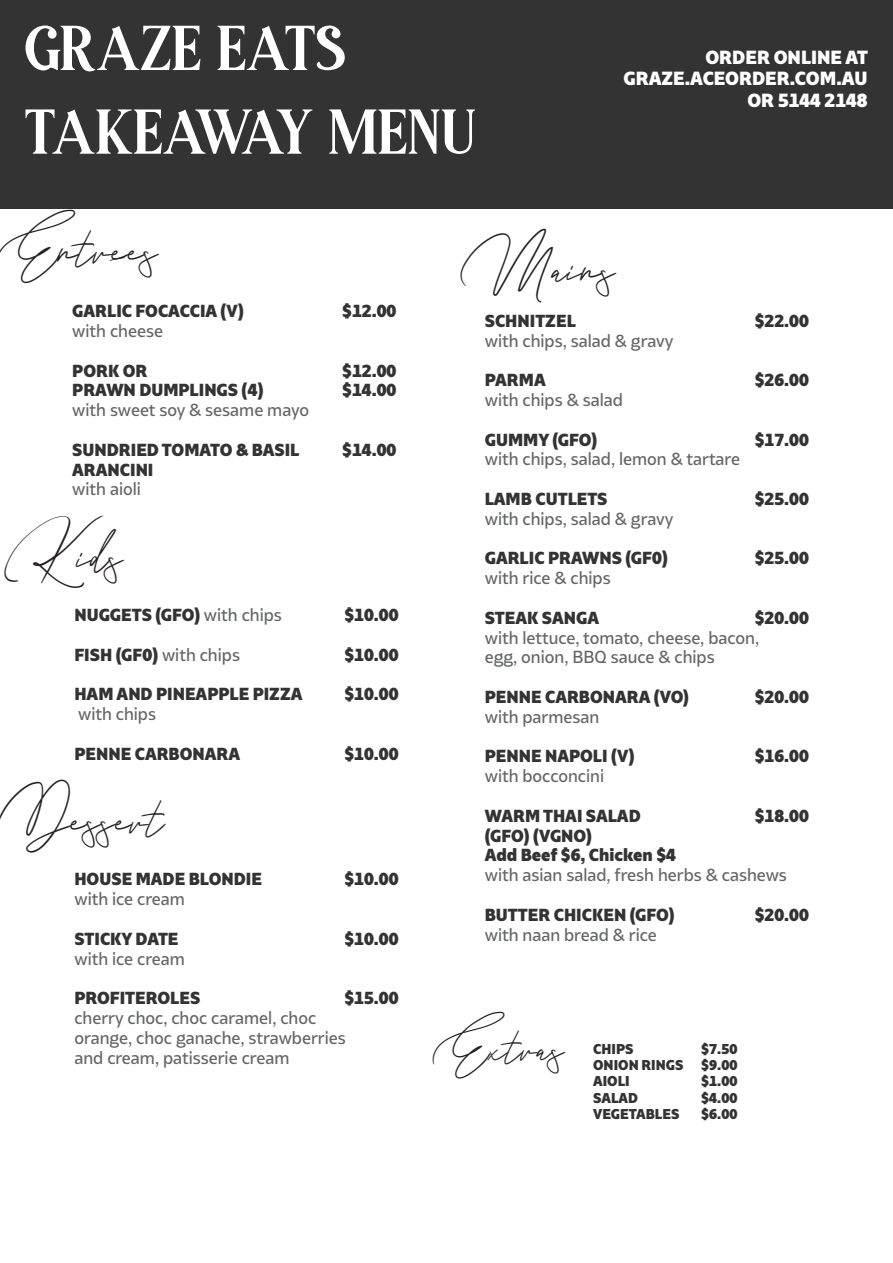
<style>
.page{position:relative;width:893px;height:1263px;background:#fff}
.page>*{position:absolute;margin:0;border:0;box-sizing:border-box;transform-origin:0 0}
.t1{font:75px/83.7px "Pioggia";color:#fff}
.t2{font:48.6px "Andrea Bilarosa";color:#231f20}
.t3{font:44.25px "Andrea Bilarosa";color:#231f20}
.t4{font:900 18px "Bw Glenn Sans";color:#fff}
.t5{font:900 16.5px "Bw Glenn Sans";color:#323332}
.t6{font:500 16.5px "Bw Glenn Sans";color:#656666}
.t7{font:900 13.5px "Bw Glenn Sans";color:#323332}
.s1{font-weight:500;color:#656666}
</style>
<div class="page">
<div style="left:0;top:0;width:893px;height:208px;background:#323332"></div>
<p class="t1" style="left:26px;top:11px;width:453px">GRAZE EATS<br>TAKEAWAY MENU</p>
<p class="t4" style="left:705px;top:46px;width:164px">ORDER ONLINE AT</p>
<p class="t4" style="left:623px;top:67px;width:246px">GRAZE.ACEORDER.COM.AU</p>
<p class="t4" style="left:747px;top:89px;width:122px">OR 5144 2148</p>
<p class="t2" style="left:-6px;top:221px;width:167px">Entrees</p>
<p class="t5" style="left:72px;top:301px;width:173px">GARLIC FOCACCIA (V)</p>
<p class="t5" style="left:342px;top:301px;width:56px">$12.00</p>
<p class="t6" style="left:72px;top:321px;width:92px">with cheese</p>
<p class="t5" style="left:72px;top:360px;width:77px">PORK OR</p>
<p class="t5" style="left:342px;top:360px;width:56px">$12.00</p>
<p class="t5" style="left:72px;top:380px;width:193px">PRAWN DUMPLINGS (4)</p>
<p class="t5" style="left:342px;top:380px;width:56px">$14.00</p>
<p class="t6" style="left:72px;top:400px;width:238px">with sweet soy &amp; sesame mayo</p>
<p class="t5" style="left:72px;top:439px;width:229px">SUNDRIED TOMATO &amp; BASIL</p>
<p class="t5" style="left:342px;top:439px;width:56px">$14.00</p>
<p class="t5" style="left:72px;top:459px;width:83px">ARANCINI</p>
<p class="t6" style="left:72px;top:479px;width:70px">with aioli</p>
<p class="t2" style="left:2px;top:527px;width:123px">Kids</p>
<p class="t5" style="left:74px;top:604px;width:209px">NUGGETS (GFO) <span class="s1">with chips</span></p>
<p class="t5" style="left:344px;top:604px;width:56px">$10.00</p>
<p class="t5" style="left:74px;top:644px;width:167px">FISH (GF0) <span class="s1">with chips</span></p>
<p class="t5" style="left:344px;top:644px;width:56px">$10.00</p>
<p class="t5" style="left:74px;top:684px;width:230px">HAM AND PINEAPPLE PIZZA</p>
<p class="t5" style="left:344px;top:684px;width:56px">$10.00</p>
<p class="t6" style="left:78px;top:704px;width:79px">with chips</p>
<p class="t5" style="left:74px;top:743px;width:167px">PENNE CARBONARA</p>
<p class="t5" style="left:344px;top:743px;width:56px">$10.00</p>
<p class="t2" style="left:-6px;top:791px;width:173px">Dessert</p>
<p class="t5" style="left:74px;top:869px;width:189px">HOUSE MADE BLONDIE</p>
<p class="t5" style="left:344px;top:869px;width:56px">$10.00</p>
<p class="t6" style="left:74px;top:889px;width:112px">with ice cream</p>
<p class="t5" style="left:74px;top:928px;width:106px">STICKY DATE</p>
<p class="t5" style="left:344px;top:928px;width:56px">$10.00</p>
<p class="t6" style="left:74px;top:948px;width:112px">with ice cream</p>
<p class="t5" style="left:74px;top:988px;width:127px">PROFITEROLES</p>
<p class="t5" style="left:344px;top:988px;width:56px">$15.00</p>
<p class="t6" style="left:74px;top:1008px;width:243px">cherry choc, choc caramel, choc</p>
<p class="t6" style="left:74px;top:1027px;width:273px">orange, choc ganache, strawberries</p>
<p class="t6" style="left:74px;top:1047px;width:216px">and cream, patisserie cream</p>
<p class="t2" style="left:458px;top:240px;width:159px">Mains</p>
<p class="t5" style="left:485px;top:310px;width:93px">SCHNITZEL</p>
<p class="t5" style="left:755px;top:310px;width:56px">$22.00</p>
<p class="t6" style="left:485px;top:330px;width:190px">with chips, salad &amp; gravy</p>
<p class="t5" style="left:485px;top:370px;width:62px">PARMA</p>
<p class="t5" style="left:755px;top:370px;width:56px">$26.00</p>
<p class="t6" style="left:485px;top:390px;width:140px">with chips &amp; salad</p>
<p class="t5" style="left:485px;top:429px;width:114px">GUMMY (GFO)</p>
<p class="t5" style="left:755px;top:429px;width:56px">$17.00</p>
<p class="t6" style="left:485px;top:449px;width:257px">with chips, salad, lemon &amp; tartare</p>
<p class="t5" style="left:485px;top:488px;width:124px">LAMB CUTLETS</p>
<p class="t5" style="left:755px;top:488px;width:56px">$25.00</p>
<p class="t6" style="left:485px;top:508px;width:190px">with chips, salad &amp; gravy</p>
<p class="t5" style="left:485px;top:548px;width:185px">GARLIC PRAWNS (GF0)</p>
<p class="t5" style="left:755px;top:548px;width:56px">$25.00</p>
<p class="t6" style="left:485px;top:568px;width:127px">with rice &amp; chips</p>
<p class="t5" style="left:485px;top:607px;width:116px">STEAK SANGA</p>
<p class="t5" style="left:755px;top:607px;width:56px">$20.00</p>
<p class="t6" style="left:485px;top:627px;width:276px">with lettuce, tomato, cheese, bacon,</p>
<p class="t6" style="left:485px;top:647px;width:231px">egg, onion, BBQ sauce &amp; chips</p>
<p class="t5" style="left:485px;top:686px;width:206px">PENNE CARBONARA (VO)</p>
<p class="t5" style="left:755px;top:686px;width:56px">$20.00</p>
<p class="t6" style="left:485px;top:706px;width:116px">with parmesan</p>
<p class="t5" style="left:485px;top:746px;width:151px">PENNE NAPOLI (V)</p>
<p class="t5" style="left:755px;top:746px;width:56px">$16.00</p>
<p class="t6" style="left:485px;top:766px;width:121px">with bocconcini</p>
<p class="t5" style="left:485px;top:805px;width:157px">WARM THAI SALAD</p>
<p class="t5" style="left:755px;top:805px;width:56px">$18.00</p>
<p class="t5" style="left:485px;top:825px;width:109px">(GFO) (VGNO)</p>
<p class="t5" style="left:485px;top:845px;width:193px">Add Beef $6, Chicken $4</p>
<p class="t6" style="left:485px;top:865px;width:304px">with asian salad, fresh herbs &amp; cashews</p>
<p class="t5" style="left:485px;top:904px;width:191px">BUTTER CHICKEN (GFO)</p>
<p class="t5" style="left:755px;top:904px;width:56px">$20.00</p>
<p class="t6" style="left:485px;top:924px;width:174px">with naan bread &amp; rice</p>
<p class="t3" style="left:431px;top:1022px;width:136px">Extras</p>
<p class="t7" style="left:593px;top:1040px;width:42px">CHIPS</p>
<p class="t7" style="left:701px;top:1040px;width:38px">$7.50</p>
<p class="t7" style="left:593px;top:1057px;width:92px">ONION RINGS</p>
<p class="t7" style="left:701px;top:1057px;width:38px">$9.00</p>
<p class="t7" style="left:593px;top:1073px;width:38px">AIOLI</p>
<p class="t7" style="left:701px;top:1073px;width:38px">$1.00</p>
<p class="t7" style="left:593px;top:1089px;width:46px">SALAD</p>
<p class="t7" style="left:701px;top:1089px;width:38px">$4.00</p>
<p class="t7" style="left:593px;top:1105px;width:88px">VEGETABLES</p>
<p class="t7" style="left:701px;top:1105px;width:38px">$6.00</p>
</div>
